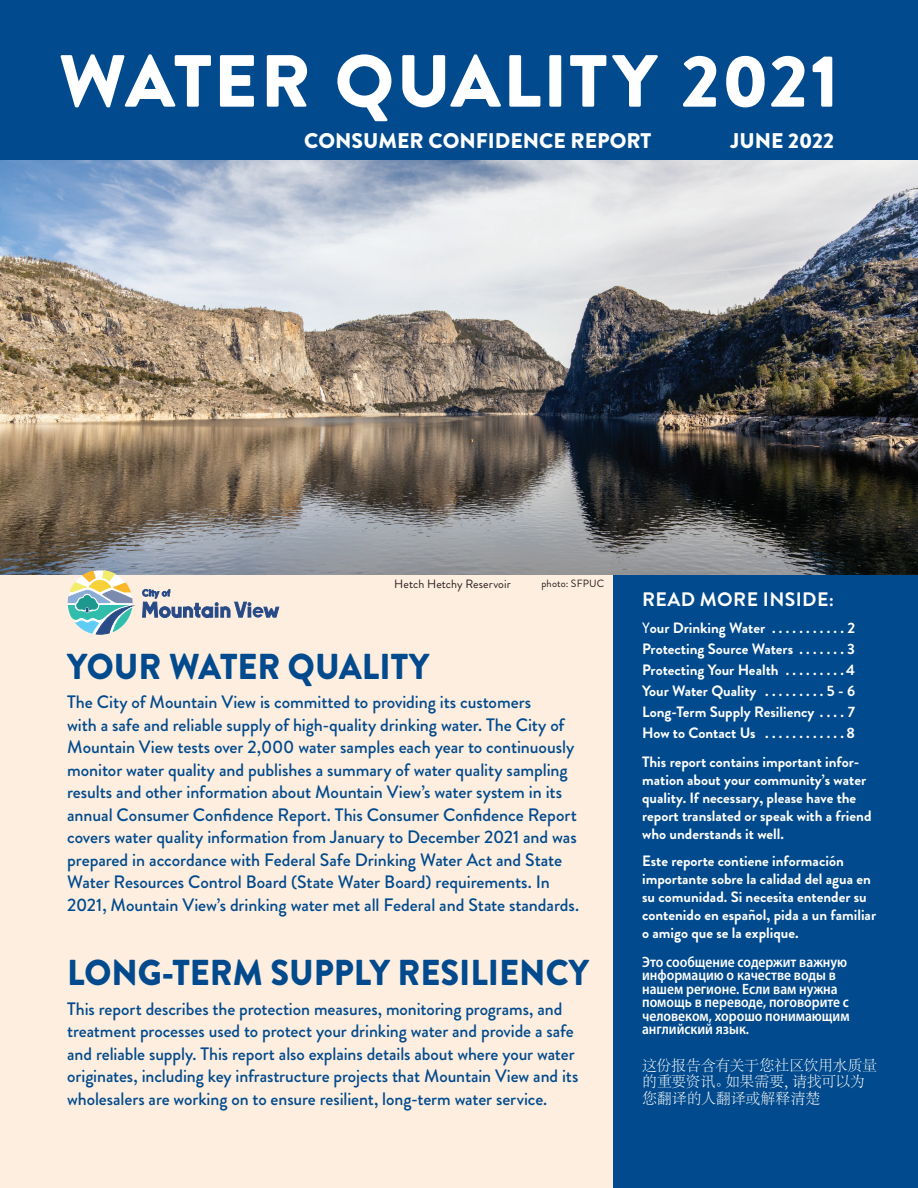
<style>
.page{position:relative;width:918px;height:1188px;background:#fff}
.page>*{position:absolute;margin:0;border:0;box-sizing:border-box;transform-origin:0 0}
.t1{font:900 73.65px "Brandon Grotesque";letter-spacing:.02em;color:#fff}
.t2{font:900 36px "Brandon Grotesque";color:#004a8d;scale:.95 1}
.t3{font:900 21.15px "Brandon Grotesque";color:#fff}
.t4{font:700 19.5px "Brandon Grotesque";letter-spacing:.02em;color:#fff}
.t5{font:500 18px/22.5px "Brandon Grotesque";letter-spacing:-.005em;color:#004a8d}
.t6{font:700 15px/18px "Brandon Grotesque";color:#fff}
.t7{font:600 15px/13.5px "Myriad Pro";color:#fff;scale:.9 1}
.t8{font:300 15px/16.5px "Adobe Song Std";letter-spacing:-.02em;color:#fff}
.t9{font:12px "Brandon Grotesque";letter-spacing:.005em;color:#231f20}
.t10{font:10.5px "Brandon Grotesque";letter-spacing:.015em;color:#231f20}
.s1{font-family:"Frutiger";font-weight:400;font-stretch:condensed}
</style>
<div class="page">
<div style="left:0;top:0;width:918px;height:160px;background:#004a8d"></div>
<div style="left:613px;top:575px;width:305px;height:613px;background:#004a8d"></div>
<div style="left:0;top:575px;width:613px;height:613px;background:#feeedf"></div>
<img style="left:0;top:160px;width:918px;height:415px">
<svg style="left:68px;top:571px;width:64px;height:63px"></svg>
<svg style="left:142px;top:589px;width:137px;height:29px"></svg>
<h1 class="t1" style="left:59px;top:29px;width:781px">WATER QUALITY 2021</h1>
<p class="t3" style="left:304px;top:125px;width:349px">CONSUMER CONFIDENCE REPORT</p>
<p class="t3" style="left:731px;top:125px;width:105px">JUNE 2022</p>
<p class="t9" style="left:394px;top:576px;width:118px">Hetch Hetchy Reservoir</p>
<p class="t10" style="left:541px;top:577px;width:64px">photo: SFPUC</p>
<h2 class="t2" style="left:67px;top:641px;width:383px">YOUR WATER QUALITY</h2>
<p class="t5" style="left:67px;top:691px;width:514px">The City of Mountain View is committed to providing its customers<br>with a safe and reliable supply of high-quality drinking water. The City of Mountain View tests over 2,000 water samples each year to continuously monitor water quality and publishes a summary of water quality sampling results and other information about Mountain View’s water system in its annual Consumer Confidence Report. This Consumer Confidence Report covers water quality information from January to December 2021 and was prepared in accordance with Federal Safe Drinking Water Act and State Water Resources Control Board (State Water Board) requirements. In 2021, Mountain View’s drinking water met all Federal and State standards.</p>
<h2 class="t2" style="left:67px;top:948px;width:551px">LONG-TERM SUPPLY RESILIENCY</h2>
<p class="t5" style="left:67px;top:998px;width:513px">This report describes the protection measures, monitoring programs, and treatment processes used to protect your drinking water and provide a safe and reliable supply. This report also explains details about where your water originates, including key infrastructure projects that Mountain View and its wholesalers are working on to ensure resilient, long-term water service.</p>
<p class="t4" style="left:642px;top:586px;width:193px">READ MORE INSIDE:</p>
<p class="t6" style="left:642px;top:618px;width:215px;line-height:21px;text-align:justify"><span class="s1">Y</span>our Drinking Water . . . . . . . . . . . 2<br>Protecting Source Waters . . . . . . . 3<br>Protecting Your Health . . . . . . . . .4<br>Your Water Quality . . . . . . . . . 5 - 6<br>Long-Term Supply Resiliency . . . . 7<br>How to Contact Us ............8</p>
<p class="t6" style="left:642px;top:753px;width:231px">This report contains important infor&shy;mation about your community’s water quality. If necessary, please have the report translated or speak with a friend who understands it well.</p>
<p class="t6" style="left:642px;top:852px;width:236px">Este reporte contiene información importante sobre la calidad del agua en su comunidad. Si necesita entender su contenido en español, pida a un familiar o amigo que se la explique.</p>
<p class="t7" style="left:642px;top:955px;width:232px">Это сообщение содержит важную информацию о качестве воды в нашем регионе. Если вам нужна помощь в переводе, поговорите с человеком, хорошо понимающим английский язык.</p>
<p class="t8" style="left:642px;top:1058px;width:237px">这份报告含有关于您社区饮用水质量的重要资讯。如果需要，请找可以为您翻译的人翻译或解释清楚</p>
</div>
